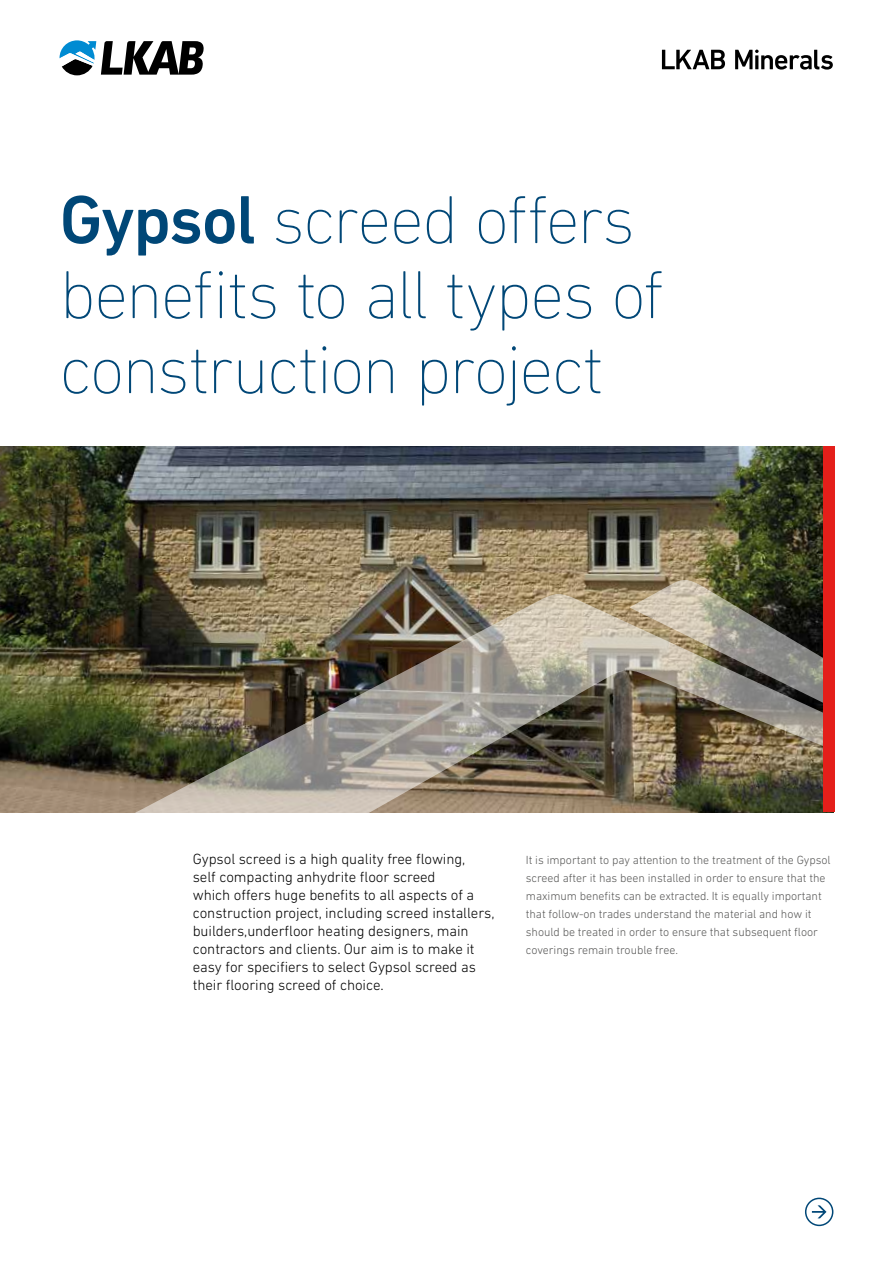
<style>
.page{position:relative;width:893px;height:1263px;background:#fff}
.page>*{position:absolute;margin:0;border:0;box-sizing:border-box;transform-origin:0 0}
.t1{font:69px/75px "DIN Next LT Profor LKAB Ut Lt";letter-spacing:-.03em;color:#004777}
.t2{font:300 15px/18px "DIN Next LT Profor LKAB";letter-spacing:-.005em;color:#000}
.t3{font:300 12px/18px "DIN Next LT Profor LKAB";letter-spacing:-.005em;color:#575756}
.s1{font-family:"DIN Next LT Profor LKAB";font-weight:500}
</style>
<div class="page">
<img style="left:0;top:446px;width:823px;height:366px">
<svg style="left:805px;top:1197px;width:28px;height:29px"></svg>
<svg style="left:60px;top:40px;width:144px;height:35px"></svg>
<svg style="left:662px;top:50px;width:171px;height:20px"></svg>
<svg style="left:629px;top:580px;width:194px;height:14px;background:#646246"></svg>
<img style="left:133px;top:594px;width:690px;height:219px">
<div style="left:823px;top:446px;width:11px;height:366px;background:#e41f1a"></div>
<h1 class="t1" style="left:60px;top:182px;width:606px"><span class="s1">Gypsol</span> screed offers benefits to all types of construction project</h1>
<p class="t2" style="left:193px;top:850px;width:303px">Gypsol screed is a high quality free flowing,<br>self compacting anhydrite floor screed<br>which offers huge benefits to all aspects of a construction project, including screed installers, builders,underfloor heating designers, main contractors and clients. Our aim is to make it easy for specifiers to select Gypsol screed as their flooring screed of choice.</p>
<p class="t3" style="left:526px;top:851px;width:306px">It is important to pay attention to the treatment of the Gypsol screed after it has been installed in order to ensure that the maximum benefits can be extracted. It is equally important that follow-on trades understand the material and how it should be treated in order to ensure that subsequent floor coverings remain trouble free.</p>
</div>
